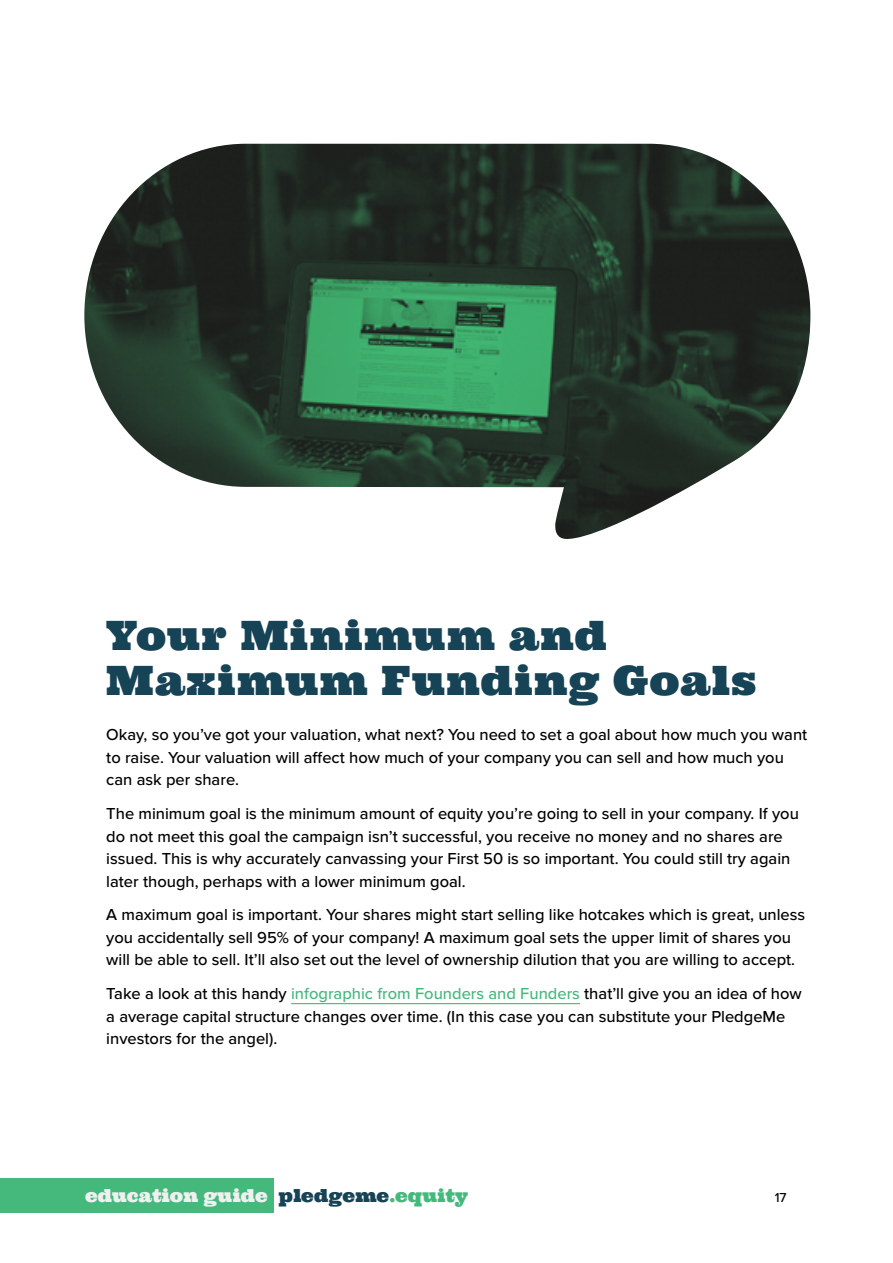
<style>
.page{position:relative;width:893px;height:1263px;background:#fff}
.page>*{position:absolute;margin:0;border:0;box-sizing:border-box;transform-origin:0 0}
.t1{font:40.5px/45px "Ultra";letter-spacing:.02em;color:#164356}
.t2{font:18px "Ultra";color:#f0f0f0}
.t3{font:500 16.5px/22.5px "Proxima Nova";color:#000}
.t4{font:500 13.5px "Proxima Nova";color:#000}
.s1{color:#45b97c}
.s2{color:#164356}
</style>
<div class="page">
<hr style="left:291px;top:1003px;width:289px;height:1px;background:#45b97c">
<img style="left:84px;top:144px;width:726px;height:395px">
<div style="left:0;top:1179px;width:273px;height:34px;background:#45b97c"></div>
<h1 class="t1" style="left:106px;top:613px;width:652px">Your Minimum and<br>Maximum Funding Goals</h1>
<p class="t3" style="left:106px;top:724px;width:702px">Okay, so you’ve got your valuation, what next? You need to set a goal about how much you want to raise. Your valuation will affect how much of your company you can sell and how much you can ask per share.</p>
<p class="t3" style="left:106px;top:803px;width:694px">The minimum goal is the minimum amount of equity you’re going to sell in your company. If you do not meet this goal the campaign isn’t successful, you receive no money and no shares are issued. This is why accurately canvassing your First 50 is so important. You could still try again later though, perhaps with a lower minimum goal.</p>
<p class="t3" style="left:106px;top:904px;width:700px">A maximum goal is important. Your shares might start selling like hotcakes which is great, unless you accidentally sell 95% of your company! A maximum goal sets the upper limit of shares you will be able to sell. It’ll also set out the level of ownership dilution that you are willing to accept.</p>
<p class="t3" style="left:106px;top:983px;width:697px">Take a look at this handy <span class="s1">infographic from Founders and Funders</span> that’ll give you an idea of how a average capital structure changes over time. (In this case you can substitute your PledgeMe investors for the angel).</p>
<p class="t2" style="left:85px;top:1184px;width:384px">education guide <span class="s2">pledgeme</span><span class="s1">.equity</span></p>
<p class="t4" style="left:775px;top:1189px;width:13px">17</p>
</div>
